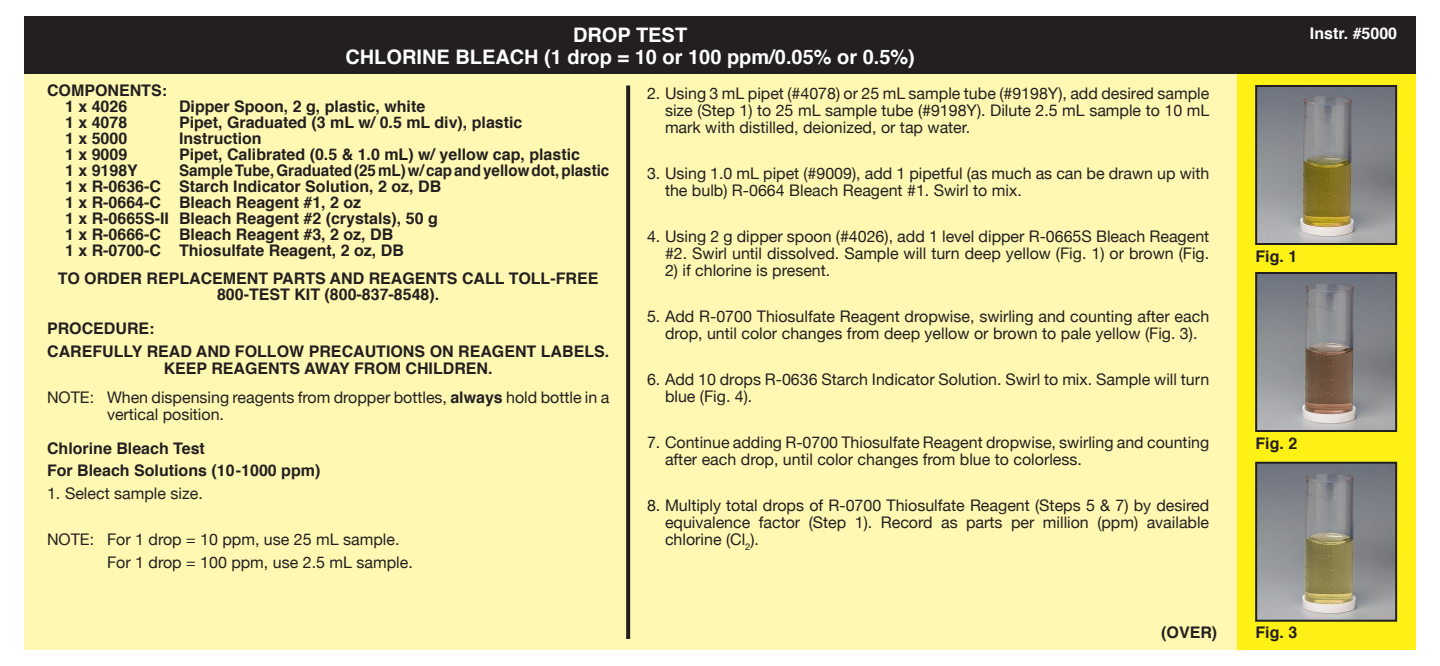
<style>
.page{position:relative;width:1440px;height:666px;background:#fff}
.page>*{position:absolute;margin:0;border:0;box-sizing:border-box;transform-origin:0 0}
.B_-Head_2{font:700 20px "Helvetica";color:#fff}
.A_-Head{font:700 20px "Helvetica";color:#fff}
.H_-Step{font:16px/17px "Helvetica Neue";color:#231f20}
.D_-Component{font:700 16px "Helvetica";color:#231f20}
.I-Note{font:16px/17px "Helvetica Neue";color:#231f20}
.E_-Reorder{font:700 16px/16px "Helvetica";color:#231f20;text-align:center}
.F2-Step_Hd{font:700 16px "Helvetica";color:#231f20}
.D_-Component-2{font:700 16px "Helvetica";color:#231f20;scale:.95 1}
.G_-Read_Label{font:700 16px "Helvetica";color:#231f20}
.G2-Keep_Away{font:700 16px "Helvetica";color:#231f20}
.C_-Component_Hd{font:700 16px "Helvetica";color:#231f20}
.K_-Ins__No{font:700 16px "Helvetica";color:#fff}
.F_-Procedure{font:700 16px "Helvetica";color:#231f20}
.K_-Ins__No-2{font:700 16px "Helvetica";color:#231f20}
.s1{font-family:"Helvetica";font-weight:700}
</style>
<div class="page">
<div style="left:1236px;top:74px;width:180px;height:576px;background:#fff116"></div>
<div style="left:24px;top:74px;width:1212px;height:576px;background:#fff8b2"></div>
<div style="left:24px;top:16px;width:1392px;height:58px;background:#231f20"></div>
<svg style="left:626px;top:86px;width:4px;height:553px;background:#2c2726"></svg>
<img style="left:1258px;top:88px;width:136px;height:154px">
<div style="left:1255px;top:85px;width:142px;height:160px;border:2px solid #231f20"></div>
<img style="left:1258px;top:275px;width:136px;height:154px">
<div style="left:1255px;top:272px;width:142px;height:160px;border:2px solid #231f20"></div>
<img style="left:1258px;top:465px;width:136px;height:154px">
<div style="left:1255px;top:462px;width:142px;height:160px;border:2px solid #231f20"></div>
<p class="A_-Head" style="left:573px;top:19px;width:116px">DROP TEST</p>
<p class="B_-Head_2" style="left:345px;top:41px;width:571px">CHLORINE BLEACH (1 drop = 10 or 100 ppm/0.05% or 0.5%)</p>
<p class="C_-Component_Hd" style="left:47px;top:77px;width:122px">COMPONENTS:</p>
<p class="D_-Component" style="left:65px;top:93px;width:64px">1 x 4026</p>
<p class="D_-Component" style="left:179px;top:93px;width:248px">Dipper Spoon, 2 g, plastic, white</p>
<p class="D_-Component" style="left:65px;top:109px;width:64px">1 x 4078</p>
<p class="D_-Component" style="left:179px;top:109px;width:345px">Pipet, Graduated (3 mL w/ 0.5 mL div), plastic</p>
<p class="D_-Component" style="left:65px;top:125px;width:64px">1 x 5000</p>
<p class="D_-Component" style="left:179px;top:125px;width:84px">Instruction</p>
<p class="D_-Component" style="left:65px;top:141px;width:64px">1 x 9009</p>
<p class="D_-Component" style="left:179px;top:141px;width:403px">Pipet, Calibrated (0.5 &amp; 1.0 mL) w/ yellow cap, plastic</p>
<p class="D_-Component" style="left:65px;top:157px;width:74px">1 x 9198Y</p>
<p class="D_-Component-2" style="left:179px;top:157px;width:455px">Sample Tube, Graduated (25 mL) w/ cap and yellow dot, plastic</p>
<p class="D_-Component" style="left:65px;top:173px;width:378px">1 x R-0636-C Starch Indicator Solution, 2 oz, DB</p>
<p class="D_-Component" style="left:65px;top:189px;width:298px">1 x R-0664-C Bleach Reagent #1, 2 oz</p>
<p class="D_-Component" style="left:65px;top:205px;width:374px">1 x R-0665S-II Bleach Reagent #2 (crystals), 50 g</p>
<p class="D_-Component" style="left:65px;top:221px;width:330px">1 x R-0666-C Bleach Reagent #3, 2 oz, DB</p>
<p class="D_-Component" style="left:65px;top:237px;width:340px">1 x R-0700-C Thiosulfate Reagent, 2 oz, DB</p>
<p class="E_-Reorder" style="left:58px;top:270px;width:542px">TO ORDER REPLACEMENT PARTS AND REAGENTS CALL TOLL-FREE<br>800-TEST KIT (800-837-8548).</p>
<p class="F_-Procedure" style="left:47px;top:315px;width:109px">PROCEDURE:</p>
<p class="G_-Read_Label" style="left:47px;top:338px;width:564px">CAREFULLY READ AND FOLLOW PRECAUTIONS ON REAGENT LABELS.</p>
<p class="G2-Keep_Away" style="left:164px;top:355px;width:330px">KEEP REAGENTS AWAY FROM CHILDREN.</p>
<p class="I-Note" style="left:107px;top:389px;width:504px;text-indent:-60px">NOTE: When dispensing reagents from dropper bottles, <span class="s1">always</span> hold bottle in a vertical position.</p>
<p class="F2-Step_Hd" style="left:47px;top:435px;width:159px">Chlorine Bleach Test</p>
<p class="F2-Step_Hd" style="left:47px;top:457px;width:275px">For Bleach Solutions (10-1000 ppm)</p>
<p class="H_-Step" style="left:47px;top:485px;width:157px">1. Select sample size.</p>
<p class="H_-Step" style="left:47px;top:531px;width:354px">NOTE: For 1 drop = 10 ppm, use 25 mL sample.</p>
<p class="H_-Step" style="left:107px;top:554px;width:307px">For 1 drop = 100 ppm, use 2.5 mL sample.</p>
<p class="H_-Step" style="left:665px;top:85px;width:546px;text-align:justify;text-indent:-18px">2. Using 3 mL pipet (#4078) or 25 mL sample tube (#9198Y), add desired sample size (Step 1) to 25 mL sample tube (#9198Y). Dilute 2.5 mL sample to 10 mL mark with distilled, deionized, or tap water.</p>
<p class="H_-Step" style="left:665px;top:165px;width:546px;text-indent:-18px">3. Using 1.0 mL pipet (#9009), add 1 pipetful (as much as can be drawn up with the bulb) R-0664 Bleach Reagent #1. Swirl to mix.</p>
<p class="H_-Step" style="left:647px;top:228px;width:564px;text-align:right">4. Using 2 g dipper spoon (#4026), add 1 level dipper R-0665S Bleach Reagent #2. Swirl until dissolved. Sample will turn deep yellow (Fig. 1) or brown (Fig.</p>
<p class="H_-Step" style="left:665px;top:262px;width:167px">2) if chlorine is present.</p>
<p class="H_-Step" style="left:647px;top:308px;width:564px;text-align:center">5. Add R-0700 Thiosulfate Reagent dropwise, swirling and counting after each drop, until color changes from deep yellow or brown to pale yellow (Fig. 3).</p>
<p class="H_-Step" style="left:665px;top:371px;width:546px;text-indent:-18px">6. Add 10 drops R-0636 Starch Indicator Solution. Swirl to mix. Sample will turn blue (Fig. 4).</p>
<p class="H_-Step" style="left:665px;top:434px;width:546px;text-indent:-18px">7. Continue adding R-0700 Thiosulfate Reagent dropwise, swirling and counting after each drop, until color changes from blue to colorless.</p>
<p class="H_-Step" style="left:665px;top:497px;width:546px;text-align:justify;text-indent:-18px">8. Multiply total drops of R-0700 Thiosulfate Reagent (Steps 5 &amp; 7) by desired equivalence factor (Step 1). Record as parts per million (ppm) available chlorine (Cl<sub>2</sub>).</p>
<p class="K_-Ins__No" style="left:1310px;top:20px;width:89px">Instr. #5000</p>
<p class="F2-Step_Hd" style="left:1255px;top:243px;width:43px">Fig. 1</p>
<p class="F2-Step_Hd" style="left:1255px;top:430px;width:43px">Fig. 2</p>
<p class="K_-Ins__No-2" style="left:1161px;top:619px;width:57px">(OVER)</p>
<p class="F2-Step_Hd" style="left:1255px;top:619px;width:43px">Fig. 3</p>
</div>
